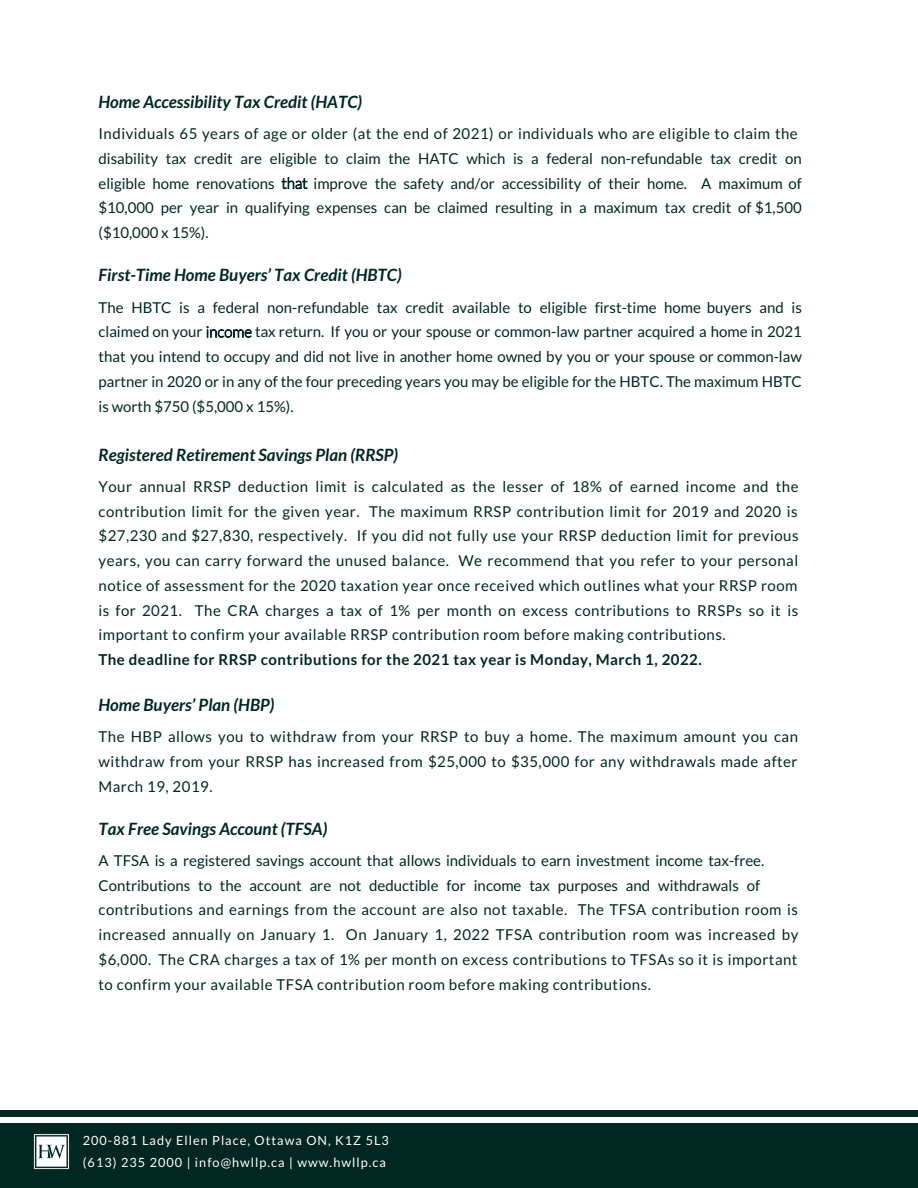
<style>
.page{position:relative;width:918px;height:1188px;background:#fff}
.page>*{position:absolute;margin:0;border:0;box-sizing:border-box;transform-origin:0 0}
.t1{font:italic 700 16.95px "Lato";color:#012720}
.t2{font:15px/24.8px "Lato";letter-spacing:.035em;color:#012720;text-align:justify}
.t3{font:15px/24.8px "Lato";color:#012720}
.t4{font:12.75px "Lato";letter-spacing:.08em;color:#fff}
.s1{font-weight:300}
.s2{font-weight:700}
</style>
<div class="page">
<div style="left:0;top:1123px;width:918px;height:65px;background:#012720"></div>
<div style="left:0;top:1110px;width:918px;height:6px;background:#012720"></div>
<img style="left:33px;top:1134px;width:36px;height:36px">
<p class="t1" style="left:99px;top:91px;width:265px">Home Accessibility Tax Credit (HATC)</p>
<p class="t3" style="left:99px;top:121px;width:705px">Individuals 65 years of age or older (at the end of 2021) or individuals who are eligible to claim the disability tax credit are eligible to claim the HATC which is a federal non-refundable tax credit on eligible home renovations <span class="s1">that</span> improve the safety and/or accessibility of their home. A maximum of $10,000 per year in qualifying expenses can be claimed resulting in a maximum tax credit of $1,500 ($10,000 x 15%).</p>
<p class="t1" style="left:99px;top:265px;width:305px">First-Time Home Buyers’ Tax Credit (HBTC)</p>
<p class="t2" style="left:99px;top:294px;width:705px">The HBTC is a federal non-refundable tax credit available to eligible first-time home buyers and is claimed on your <span class="s1">income</span> tax return. If you or your spouse or common-law partner acquired a home in 2021 that you intend to occupy and did not live in another home owned by you or your spouse or common-law partner in 2020 or in any of the four preceding years you may be eligible for the HBTC. The maximum HBTC is worth $750 ($5,000 x 15%).</p>
<p class="t1" style="left:99px;top:444px;width:301px">Registered Retirement Savings Plan (RRSP)</p>
<p class="t2" style="left:99px;top:474px;width:701px;text-align:left">Your annual RRSP deduction limit is calculated as the lesser of 18% of earned income and the contribution limit for the given year. The maximum RRSP contribution limit for 2019 and 2020 is $27,230 and $27,830, respectively. If you did not fully use your RRSP deduction limit for previous years, you can carry forward the unused balance. We recommend that you refer to your personal notice of assessment for the 2020 taxation year once received which outlines what your RRSP room is for 2021. The CRA charges a tax of 1% per month on excess contributions to RRSPs so it is important to confirm your available RRSP contribution room before making contributions.<br><span class="s2">The deadline for RRSP contributions for the 2021 tax year is Monday, March 1, 2022.</span></p>
<p class="t1" style="left:99px;top:694px;width:178px">Home Buyers’ Plan (HBP)</p>
<p class="t2" style="left:99px;top:724px;width:701px">The HBP allows you to withdraw from your RRSP to buy a home. The maximum amount you can withdraw from your RRSP has increased from $25,000 to $35,000 for any withdrawals made after March 19, 2019.</p>
<p class="t1" style="left:99px;top:818px;width:230px">Tax Free Savings Account (TFSA)</p>
<p class="t2" style="left:99px;top:848px;width:701px;text-align:left">A TFSA is a registered savings account that allows individuals to earn investment income tax-free.<br>Contributions to the account are not deductible for income tax purposes and withdrawals of contributions and earnings from the account are also not taxable. The TFSA contribution room is increased annually on January 1. On January 1, 2022 TFSA contribution room was increased by $6,000. The CRA charges a tax of 1% per month on excess contributions to TFSAs so it is important to confirm your available TFSA contribution room before making contributions.</p>
<p class="t4" style="left:83px;top:1133px;width:308px">200-881 Lady Ellen Place, Ottawa ON, K1Z 5L3</p>
<p class="t4" style="left:83px;top:1154px;width:305px">(613) 235 2000 | info@hwllp.ca | www.hwllp.ca</p>
</div>
